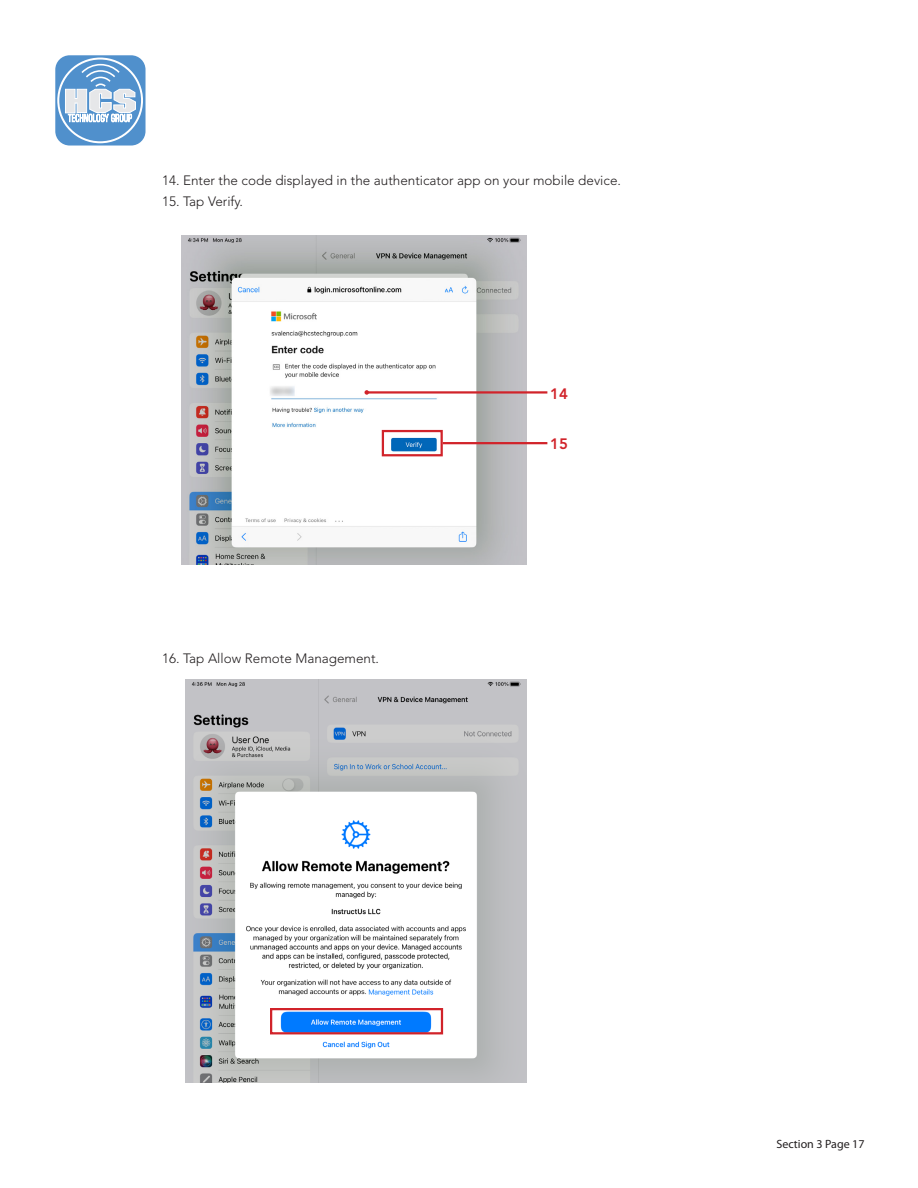
<style>
.page{position:relative;width:918px;height:1188px;background:#fff}
.page>*{position:absolute;margin:0;border:0;box-sizing:border-box;transform-origin:0 0}
.Letters{font:800 15px "Avenir LT Std";color:#d1232a}
.Copy-space_number_list{font:300 13.5px "Avenir LT Std";color:#231f20}
.t1{font:12px "Myriad Pro";color:#231f20}
</style>
<div class="page">
<div style="left:55px;top:55px;width:91px;height:91px;background:#5090cc;border-radius:14px"></div>
<svg style="left:65px;top:63px;width:71px;height:61px"></svg>
<div style="left:57px;top:58px;width:86px;height:85px;border:2px solid #fff;border-radius:50%"></div>
<img style="left:182px;top:236px;width:344px;height:328px">
<hr style="left:367px;top:391px;width:180px;height:3px;background:#d1232a">
<svg style="left:364px;top:390px;width:5px;height:5px"></svg>
<div style="left:382px;top:430px;width:61px;height:26px;border:2px solid #d1232a"></div>
<hr style="left:443px;top:442px;width:104px;height:2px;background:#d1232a">
<img style="left:185px;top:680px;width:341px;height:403px">
<div style="left:270px;top:1008px;width:173px;height:26px;border:2px solid #d1232a"></div>
<p class="Copy-space_number_list" style="left:162px;top:173px;width:461px">14. Enter the code displayed in the authenticator app on your mobile device.</p>
<p class="Copy-space_number_list" style="left:162px;top:193px;width:83px">15. Tap Verify.</p>
<p class="Copy-space_number_list" style="left:162px;top:650px;width:219px">16. Tap Allow Remote Management.</p>
<p class="Letters" style="left:550px;top:385px;width:19px">14</p>
<p class="Letters" style="left:550px;top:435px;width:19px">15</p>
<p class="t1" style="left:776px;top:1136px;width:90px">Section 3 Page 17</p>
</div>
